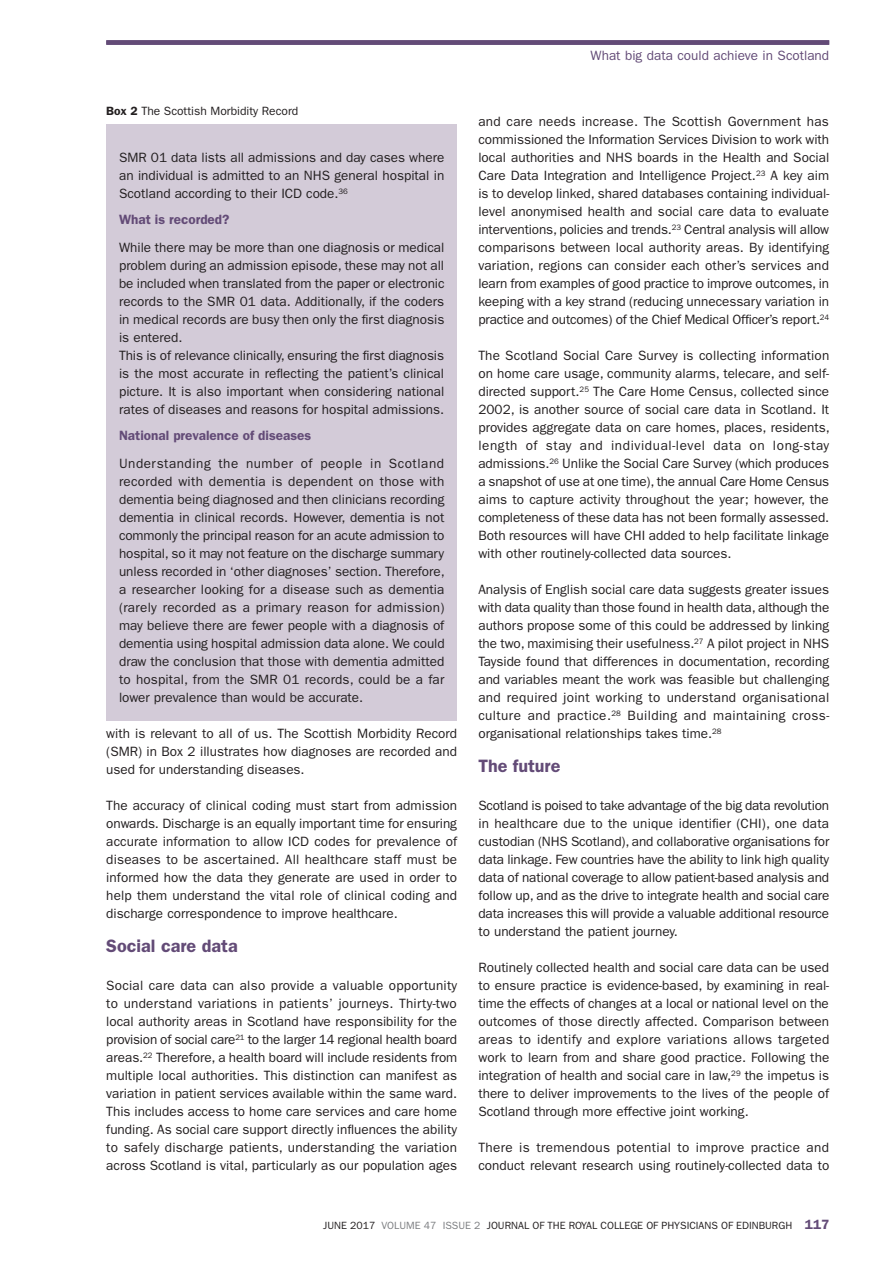
<style>
.page{position:relative;width:893px;height:1263px;background:#fff}
.page>*{position:absolute;margin:0;border:0;box-sizing:border-box;transform-origin:0 0}
.t1{font:600 18px "ITC Franklin Gothic Std";color:#634b77}
.t2{font:13.5px/18px "ITC Franklin Gothic Std";color:#231f20;text-align:justify}
.t3{font:13.5px/18px "ITC Franklin Gothic Std";letter-spacing:.025em;color:#231f20}
.t4{font:600 13.5px "ITC Franklin Gothic Std";color:#634b77}
.t5{font:13.5px "ITC Franklin Gothic Std";color:#634b77}
.t6{font:12px "ITC Franklin Gothic Std";color:#231f20}
.t7{font:10.5px "ITC Franklin Gothic Std";color:#231f20}
.s1{font-weight:600}
.s2{color:#7c7e81}
.s3{font-weight:600;font-size:13.5px;color:#634b77}
</style>
<div class="page">
<div style="left:106px;top:124px;width:351px;height:597px;background:#d3cbd8"></div>
<div style="left:106px;top:40px;width:723px;height:5px;background:#634b77"></div>
<p class="t6" style="left:106px;top:104px;width:194px"><span class="s1">Box 2</span> the scottish morbidity record</p>
<p class="t2" style="left:119px;top:149px;width:327px">smr 01 data lists all admissions and day cases where an individual is admitted to an nhs general hospital in scotland according to their iCd code.<sup>36</sup></p>
<p class="t4" style="left:119px;top:211px;width:112px">What is recorded?</p>
<p class="t2" style="left:119px;top:239px;width:327px;text-align:left">While there may be more than one diagnosis or medical problem during an admission episode, these may not all be included when translated from the paper or electronic records to the smr 01 data. additionally, if the coders in medical records are busy then only the first diagnosis is entered.<br>this is of relevance clinically, ensuring the first diagnosis is the most accurate in reflecting the patient’s clinical picture. it is also important when considering national rates of diseases and reasons for hospital admissions.</p>
<p class="t4" style="left:119px;top:427px;width:194px">National prevalence of diseases</p>
<p class="t2" style="left:119px;top:454px;width:327px">understanding the number of people in scotland recorded with dementia is dependent on those with dementia being diagnosed and then clinicians recording dementia in clinical records. however, dementia is not commonly the principal reason for an acute admission to hospital, so it may not feature on the discharge summary unless recorded in ‘other diagnoses’ section. therefore, a researcher looking for a disease such as dementia (rarely recorded as a primary reason for admission) may believe there are fewer people with a diagnosis of dementia using hospital admission data alone. We could draw the conclusion that those with dementia admitted to hospital, from the smr 01 records, could be a far lower prevalence than would be accurate.</p>
<p class="t2" style="left:106px;top:725px;width:352px">with is relevant to all of us. the scottish morbidity record (smr) in box 2 illustrates how diagnoses are recorded and used for understanding diseases.</p>
<p class="t2" style="left:106px;top:797px;width:353px">the accuracy of clinical coding must start from admission onwards. discharge is an equally important time for ensuring accurate information to allow iCd codes for prevalence of diseases to be ascertained. all healthcare staff must be informed how the data they generate are used in order to help them understand the vital role of clinical coding and discharge correspondence to improve healthcare.</p>
<h1 class="t1" style="left:106px;top:935px;width:133px">Social care data</h1>
<p class="t2" style="left:106px;top:977px;width:353px">social care data can also provide a valuable opportunity to understand variations in patients’ journeys. thirty-two local authority areas in scotland have responsibility for the provision of social care<sup>21</sup> to the larger 14 regional health board areas.<sup>22</sup> therefore, a health board will include residents from multiple local authorities. this distinction can manifest as variation in patient services available within the same ward. this includes access to home care services and care home funding. as social care support directly influences the ability to safely discharge patients, understanding the variation across scotland is vital, particularly as our population ages</p>
<p class="t5" style="left:591px;top:48px;width:240px">What big data could achieve in Scotland</p>
<p class="t2" style="left:478px;top:112px;width:353px">and care needs increase. the scottish government has commissioned the information services division to work with local authorities and nhs boards in the health and social Care data integration and intelligence Project.<sup>23</sup> a key aim is to develop linked, shared databases containing individual&shy;level anonymised health and social care data to evaluate interventions, policies and trends.<sup>23</sup> Central analysis will allow comparisons between local authority areas. by identifying variation, regions can consider each other’s services and learn from examples of good practice to improve outcomes, in keeping with a key strand (reducing unnecessary variation in practice and outcomes) of the Chief medical officer’s report.<sup>24</sup></p>
<p class="t2" style="left:478px;top:347px;width:353px">the scotland social Care survey is collecting information on home care usage, community alarms, telecare, and self&shy;directed support.<sup>25</sup> the Care home Census, collected since 2002, is another source of social care data in scotland. it provides aggregate data on care homes, places, residents, length of stay and individual-level data on long-stay admissions.<sup>26</sup> unlike the social Care survey (which produces a snapshot of use at one time), the annual Care home Census aims to capture activity throughout the year; however, the completeness of these data has not been formally assessed. both resources will have Chi added to help facilitate linkage with other routinely-collected data sources.</p>
<p class="t2" style="left:478px;top:581px;width:352px">analysis of english social care data suggests greater issues with data quality than those found in health data, although the authors propose some of this could be addressed by linking the two, maximising their usefulness.<sup>27</sup> a pilot project in nhs tayside found that differences in documentation, recording and variables meant the work was feasible but challenging and required joint working to understand organisational culture and practice.<sup>28</sup> building and maintaining cross&shy;organisational relationships takes time.<sup>28</sup></p>
<h1 class="t1" style="left:478px;top:755px;width:84px">The future</h1>
<p class="t2" style="left:478px;top:797px;width:353px">scotland is poised to take advantage of the big data revolution in healthcare due to the unique identifier (Chi), one data custodian (nhs scotland), and collaborative organisations for data linkage. few countries have the ability to link high quality data of national coverage to allow patient-based analysis and follow up, and as the drive to integrate health and social care data increases this will provide a valuable additional resource to understand the patient journey.</p>
<p class="t2" style="left:478px;top:958px;width:353px">routinely collected health and social care data can be used to ensure practice is evidence-based, by examining in real&shy;time the effects of changes at a local or national level on the outcomes of those directly affected. Comparison between areas to identify and explore variations allows targeted work to learn from and share good practice. following the integration of health and social care in law,<sup>29</sup> the impetus is there to deliver improvements to the lives of the people of scotland through more effective joint working.</p>
<p class="t3" style="left:478px;top:1139px;width:352px">there is tremendous potential to improve practice and conduct relevant research using routinely-collected data to</p>
<p class="t7" style="left:323px;top:1219px;width:507px">JU ne 2017 <span class="s2">volume 47 issue 2</span> Journal of the Royal College of Physicians of Edinburgh <span class="s3">117</span></p>
</div>
